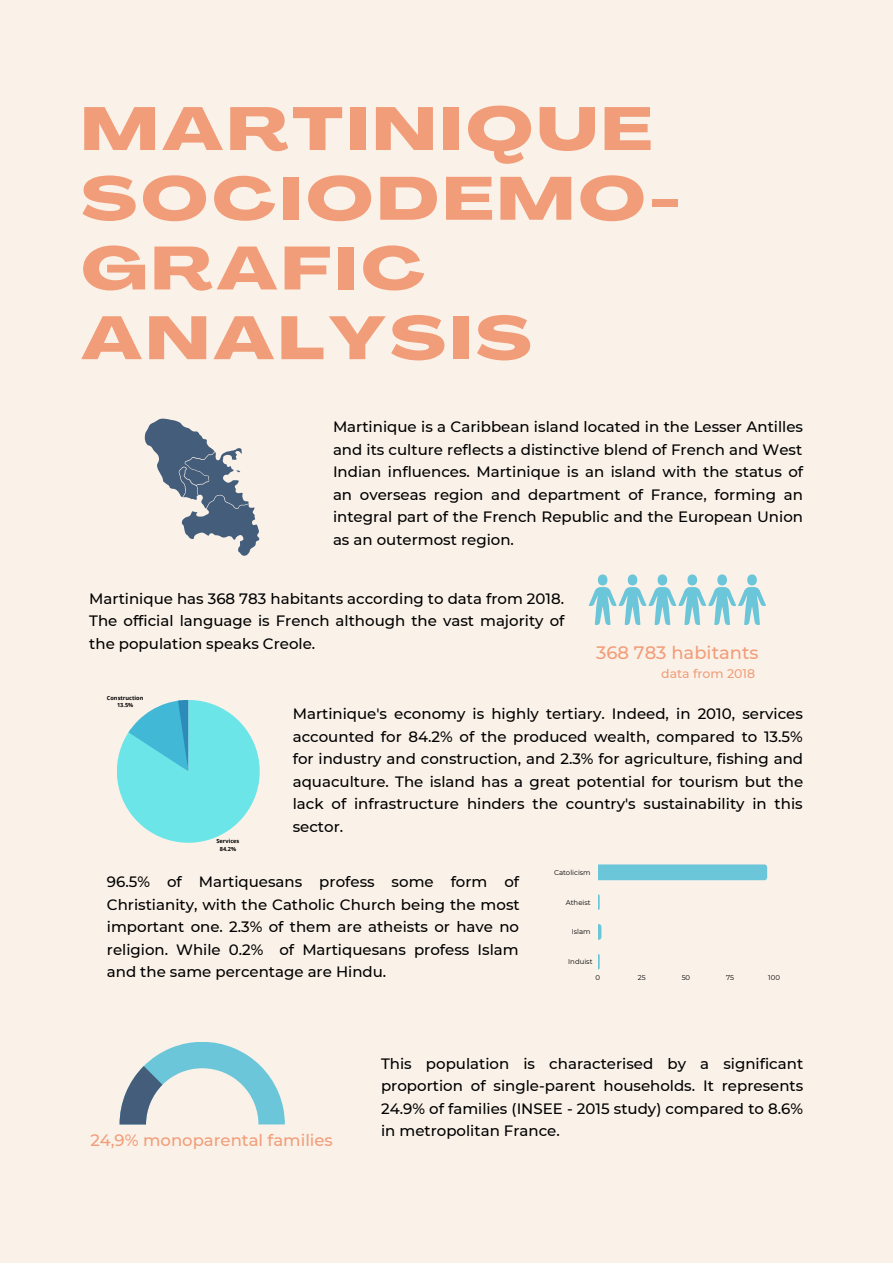
<style>
.page{position:relative;width:893px;height:1264px;background:#fff}
.page>*{position:absolute;margin:0;border:0;box-sizing:border-box;transform-origin:0 0}
.t1{font:800 60px/69.8px "Agrandir Grand";letter-spacing:.07em;color:#f29d79}
.t2{font:500 18px "Montserrat";color:#f29d79}
.t3{font:500 16.5px "Montserrat";color:#f29d79}
.t4{font:500 15px/22.5px "Montserrat";color:#000;text-align:justify}
.t5{font:500 12.45px "Montserrat";color:#f29d79}
.t6{font:6.9px "Montserrat";color:#000}
.t7{font:700 5.7px/7.6px "Open Sans";color:#000;text-align:center}
</style>
<div class="page">
<div style="left:0;top:0;width:892px;height:1262px;background:#faf2e9"></div>
<svg style="left:588px;top:574px;width:148px;height:51px"></svg>
<svg style="left:119px;top:1042px;width:166px;height:82px"></svg>
<svg style="left:764px;top:864px;width:3px;height:16px"></svg>
<svg style="left:598px;top:894px;width:1px;height:16px"></svg>
<svg style="left:598px;top:924px;width:3px;height:15px"></svg>
<svg style="left:598px;top:954px;width:1px;height:15px"></svg>
<svg style="left:117px;top:700px;width:143px;height:142px"></svg>
<svg style="left:145px;top:418px;width:114px;height:138px"></svg>
<h1 class="t1" style="left:81px;top:100px;width:600px">MARTINIQUE<br>SOCIODEMO-<br>GRAFIC<br>ANALYSIS</h1>
<p class="t4" style="left:333px;top:415px;width:471px">Martinique is a Caribbean island located in the Lesser Antilles and its culture reflects a distinctive blend of French and West Indian influences. Martinique is an island with the status of an overseas region and department of France, forming an integral part of the French Republic and the European Union as an outermost region.</p>
<p class="t4" style="left:89px;top:587px;width:476px">Martinique has 368 783 habitants according to data from 2018.<br>The official language is French although the vast majority of the population speaks Creole.</p>
<p class="t2" style="left:596px;top:642px;width:164px">368 783 habitants</p>
<p class="t5" style="left:661px;top:666px;width:96px">data from 2018</p>
<p class="t7" style="left:107px;top:693px;width:38px">Construction<br>13.5%</p>
<p class="t7" style="left:216px;top:836px;width:24px">Services<br>84.2%</p>
<p class="t4" style="left:293px;top:703px;width:512px">Martinique's economy is highly tertiary. Indeed, in 2010, services accounted for 84.2% of the produced wealth, compared to 13.5% for industry and construction, and 2.3% for agriculture, fishing and aquaculture. The island has a great potential for tourism but the lack of infrastructure hinders the country's sustainability in this sector.</p>
<p class="t4" style="left:107px;top:870px;width:414px">96.5% of Martiquesans profess some form of Christianity, with the Catholic Church being the most important one. 2.3% of them are atheists or have no religion. While 0.2% of Martiquesans profess Islam and the same percentage are Hindu.</p>
<p class="t6" style="left:554px;top:868px;width:38px">Catolicism</p>
<p class="t6" style="left:565px;top:897px;width:26px">Atheist</p>
<p class="t6" style="left:571px;top:927px;width:20px">Islam</p>
<p class="t6" style="left:568px;top:957px;width:26px">Induist</p>
<p class="t6" style="left:595px;top:972px;width:6px">0</p>
<p class="t6" style="left:638px;top:972px;width:9px">25</p>
<p class="t6" style="left:681px;top:972px;width:10px">50</p>
<p class="t6" style="left:726px;top:972px;width:10px">75</p>
<p class="t6" style="left:768px;top:972px;width:13px">100</p>
<p class="t3" style="left:90px;top:1130px;width:244px">24,9% monoparental families</p>
<p class="t4" style="left:381px;top:1052px;width:423px">This population is characterised by a significant proportion of single-parent households. It represents 24.9% of families (INSEE - 2015 study) compared to 8.6% in metropolitan France.</p>
</div>
